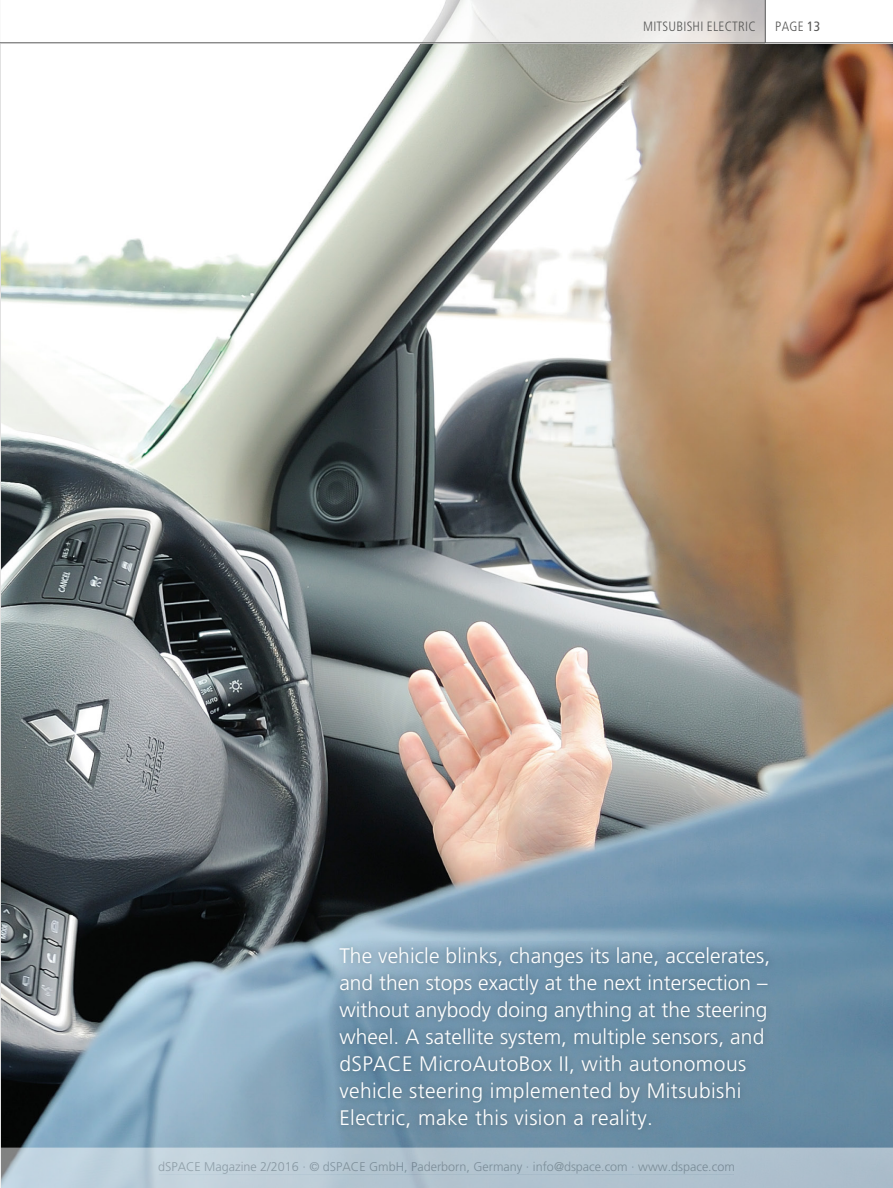
<style>
.page{position:relative;width:893px;height:1188px;background:#fff}
.page>*{position:absolute;margin:0;border:0;box-sizing:border-box;transform-origin:0 0}
.t1{font:300 21px/27px "Frutiger LT Pro";letter-spacing:.005em;color:#fff}
.t2{font:300 condensed 13.5px "Frutiger LT Pro";letter-spacing:.015em;color:#575756}
.t3{font:300 12.6px "Frutiger LT Pro";color:#90908f}
.s1{font-weight:400}
</style>
<div class="page">
<img style="left:1px;top:44px;width:892px;height:1104px">
<hr style="left:0;top:0;width:1px;height:1188px;background:#e1e1e1">
<img style="left:1px;top:0;width:764px;height:43px">
<hr style="left:0;top:0;width:1px;height:43px;background:#f9f9f9">
<hr style="left:0;top:43px;width:893px;height:1px;background:#575756">
<hr style="left:765px;top:0;width:1px;height:43px;background:#575756">
<img style="left:333px;top:941px;width:442px;height:195px">
<svg style="left:0;top:1148px;width:893px;height:40px;background:#b5c6d2"></svg>
<svg style="left:159px;top:1162px;width:575px;height:12px;background:#b6c7d3"></svg>
<p class="t2" style="left:643px;top:18px;width:114px">MITSUBISHI ELECTRIC</p>
<p class="t2" style="left:775px;top:18px;width:46px">PAGE <span class="s1">13</span></p>
<p class="t1" style="left:339px;top:943px;width:433px">The vehicle blinks, changes its lane, accelerates, and then stops exactly at the next intersection – without anybody doing anything at the steering wheel. A satellite system, multiple sensors, and dSPACE MicroAutoBox II, with autonomous vehicle steering implemented by Mitsubishi Electric, make this vision a reality.</p>
<p class="t3" style="left:158px;top:1160px;width:578px">dSPACE Magazine 2/2016 · © dSPACE GmbH, Paderborn, Germany · info@dspace.com · www.dspace.com</p>
</div>
